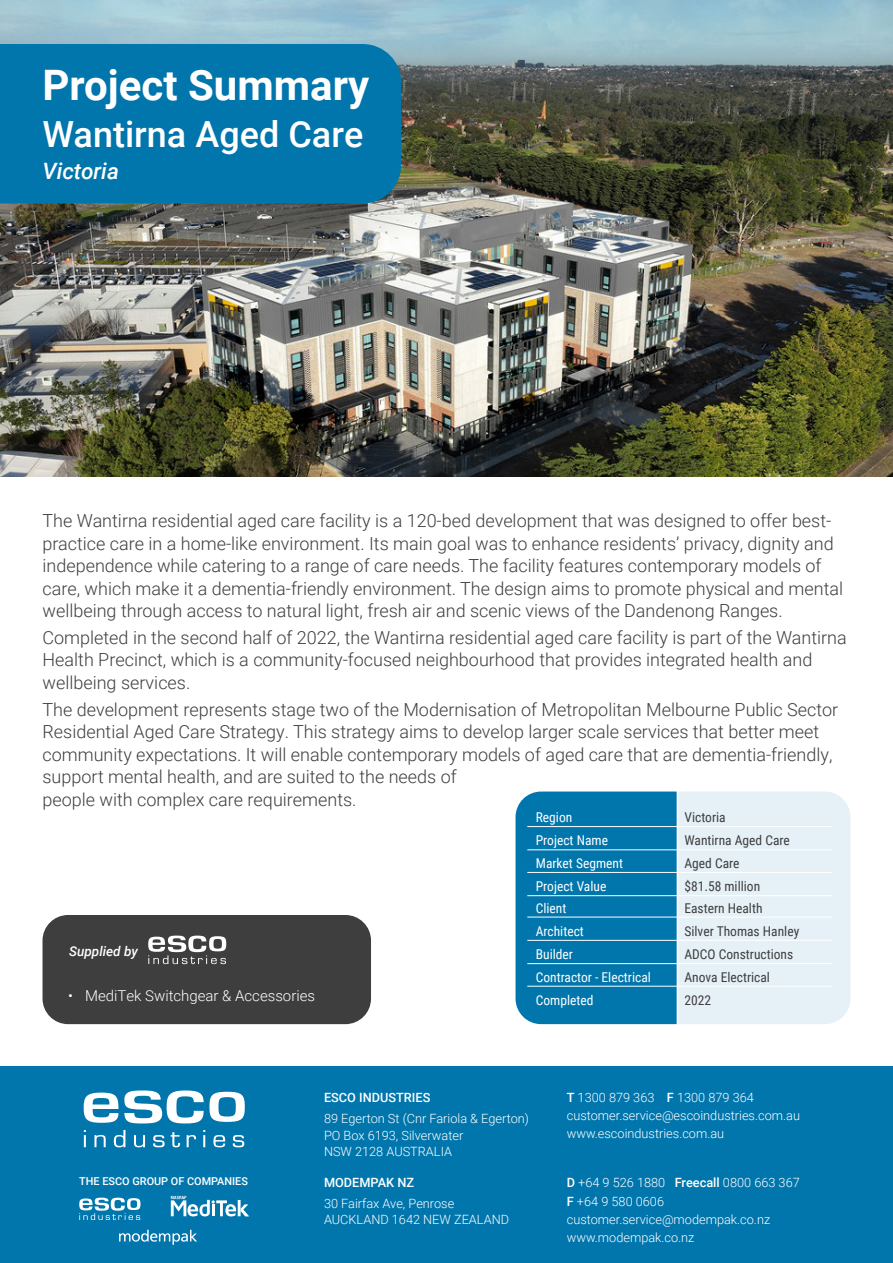
<style>
.page{position:relative;width:893px;height:1263px;background:#fff}
.page>*{position:absolute;margin:0;border:0;box-sizing:border-box;transform-origin:0 0}
.t1{font:700 42px "Roboto";color:#fff}
.t2{font:500 36px "Roboto";color:#fff}
.t3{font:italic 500 22.5px "Roboto";color:#fff}
.t4{font:300 18px/22.5px "Roboto";color:#3e3e3f}
.t5{font:300 15px "Roboto";color:#fff}
.t6{font:13.5px "Roboto Condensed";color:#3e3e3f}
.t7{font:13.5px "Roboto Condensed";color:#fff}
.t8{font:italic 500 13.5px "Roboto";color:#fff}
.t9{font:300 12.75px/16.5px "Roboto";color:#fff}
.t10{font:500 12.75px "Roboto";color:#fff}
.t11{font:500 10.95px "Roboto";color:#fff}
.s1{font-weight:500}
</style>
<div class="page">
<div style="left:0;top:1066px;width:893px;height:197px;background:#0076ad"></div>
<svg style="left:515px;top:791px;width:335px;height:233px;background:#79b7d4"></svg>
<hr style="left:676px;top:826px;width:156px;height:1px;background:#fff">
<hr style="left:676px;top:849px;width:156px;height:1px;background:#fff">
<hr style="left:676px;top:872px;width:156px;height:1px;background:#fff">
<hr style="left:676px;top:895px;width:156px;height:1px;background:#fff">
<hr style="left:676px;top:917px;width:156px;height:1px;background:#fff">
<hr style="left:676px;top:940px;width:156px;height:1px;background:#fff">
<hr style="left:527px;top:826px;width:149px;height:1px;background:#fff">
<hr style="left:527px;top:849px;width:149px;height:1px;background:#fff">
<hr style="left:527px;top:872px;width:149px;height:1px;background:#fff">
<hr style="left:527px;top:895px;width:149px;height:1px;background:#fff">
<hr style="left:527px;top:917px;width:149px;height:1px;background:#fff">
<hr style="left:527px;top:940px;width:149px;height:1px;background:#fff">
<hr style="left:527px;top:963px;width:149px;height:1px;background:#fff">
<hr style="left:676px;top:963px;width:156px;height:1px;background:#fff">
<hr style="left:527px;top:986px;width:149px;height:1px;background:#fff">
<hr style="left:676px;top:986px;width:156px;height:1px;background:#fff">
<img style="left:0;top:0;width:893px;height:477px">
<div style="left:0;top:44px;width:401px;height:159px;background:#0076ad"></div>
<svg style="left:84px;top:1092px;width:34px;height:31px"></svg>
<svg style="left:124px;top:1090px;width:121px;height:33px"></svg>
<svg style="left:84px;top:1130px;width:2px;height:17px"></svg>
<svg style="left:94px;top:1135px;width:12px;height:12px"></svg>
<svg style="left:114px;top:1130px;width:11px;height:17px"></svg>
<svg style="left:134px;top:1135px;width:11px;height:12px"></svg>
<svg style="left:153px;top:1135px;width:12px;height:12px"></svg>
<svg style="left:171px;top:1132px;width:9px;height:15px"></svg>
<svg style="left:187px;top:1135px;width:9px;height:12px"></svg>
<svg style="left:203px;top:1130px;width:2px;height:17px"></svg>
<svg style="left:213px;top:1135px;width:12px;height:12px"></svg>
<svg style="left:233px;top:1135px;width:11px;height:12px"></svg>
<svg style="left:79px;top:1198px;width:61px;height:22px"></svg>
<svg style="left:171px;top:1196px;width:78px;height:20px"></svg>
<svg style="left:119px;top:1230px;width:78px;height:15px"></svg>
<div style="left:43px;top:915px;width:328px;height:109px;background:#3e3e3f;border-radius:26px"></div>
<svg style="left:148px;top:935px;width:78px;height:29px"></svg>
<p class="t1" style="left:43px;top:56px;width:328px">Project Summary</p>
<p class="t2" style="left:43px;top:109px;width:322px">Wantirna Aged Care</p>
<p class="t3" style="left:43px;top:155px;width:78px">Victoria</p>
<p class="t4" style="left:43px;top:509px;width:802px">The Wantirna residential aged care facility is a 120-bed development that was designed to offer best&shy;practice care in a home-like environment. Its main goal was to enhance residents’ privacy, dignity and independence while catering to a range of care needs. The facility features contemporary models of care, which make it a dementia-friendly environment. The design aims to promote physical and mental wellbeing through access to natural light, fresh air and scenic views of the Dandenong Ranges.</p>
<p class="t4" style="left:43px;top:625px;width:806px">Completed in the second half of 2022, the Wantirna residential aged care facility is part of the Wantirna<br>Health Precinct, which is a community-focused neighbourhood that provides integrated health and wellbeing services.</p>
<p class="t4" style="left:43px;top:697px;width:797px">The development represents stage two of the Modernisation of Metropolitan Melbourne Public Sector Residential Aged Care Strategy. This strategy aims to develop larger scale services that better meet community expectations. It will enable contemporary models of aged care that are dementia-friendly, support mental health, and are suited to the needs of<br>people with complex care requirements.</p>
<p class="t7" style="left:536px;top:808px;width:38px">Region</p>
<p class="t6" style="left:684px;top:808px;width:43px">Victoria</p>
<p class="t7" style="left:536px;top:831px;width:74px">Project Name</p>
<p class="t6" style="left:684px;top:831px;width:107px">Wantirna Aged Care</p>
<p class="t7" style="left:536px;top:854px;width:89px">Market Segment</p>
<p class="t6" style="left:684px;top:854px;width:57px">Aged Care</p>
<p class="t7" style="left:536px;top:877px;width:72px">Project Value</p>
<p class="t6" style="left:684px;top:877px;width:77px">$81.58 million</p>
<p class="t7" style="left:536px;top:899px;width:32px">Client</p>
<p class="t6" style="left:684px;top:899px;width:80px">Eastern Health</p>
<p class="t7" style="left:536px;top:921px;width:50px">Architect</p>
<p class="t6" style="left:684px;top:921px;width:116px">Silver Thomas Hanley</p>
<p class="t7" style="left:536px;top:945px;width:39px">Builder</p>
<p class="t6" style="left:684px;top:945px;width:110px">ADCO Constructions</p>
<p class="t7" style="left:536px;top:968px;width:117px">Contractor - Electrical</p>
<p class="t6" style="left:684px;top:968px;width:87px">Anova Electrical</p>
<p class="t7" style="left:536px;top:991px;width:59px">Completed</p>
<p class="t6" style="left:684px;top:991px;width:28px">2022</p>
<p class="t8" style="left:69px;top:942px;width:70px">Supplied by</p>
<p class="t5" style="left:68px;top:985px;width:249px">• MediTek Switchgear &amp; Accessories</p>
<p class="t11" style="left:79px;top:1173px;width:170px">THE ESCO GROUP OF COMPANIES</p>
<p class="t10" style="left:324px;top:1089px;width:108px">ESCO INDUSTRIES</p>
<p class="t9" style="left:324px;top:1110px;width:207px">89 Egerton St (Cnr Fariola &amp; Egerton)</p>
<p class="t9" style="left:324px;top:1126px;width:141px">PO Box 6193, Silverwater<br>NSW 2128 AUSTRALIA</p>
<p class="t10" style="left:324px;top:1173px;width:92px">MODEMPAK NZ</p>
<p class="t9" style="left:324px;top:1194px;width:187px">30 Fairfax Ave, Penrose<br>AUCKLAND 1642 NEW ZEALAND</p>
<p class="t9" style="left:567px;top:1089px;width:189px"><span class="s1">T</span> 1300 879 363 <span class="s1">F</span> 1300 879 364</p>
<p class="t9" style="left:567px;top:1107px;width:235px">customer.service@escoindustries.com.au</p>
<p class="t9" style="left:567px;top:1125px;width:159px">www.escoindustries.com.au</p>
<p class="t9" style="left:567px;top:1173px;width:234px"><span class="s1">D</span> +64 9 526 1880 <span class="s1">Freecall</span> 0800 663 367</p>
<p class="t9" style="left:567px;top:1193px;width:99px"><span class="s1">F</span> +64 9 580 0606</p>
<p class="t9" style="left:567px;top:1211px;width:205px">customer.service@modempak.co.nz</p>
<p class="t9" style="left:567px;top:1229px;width:129px">www.modempak.co.nz</p>
</div>
